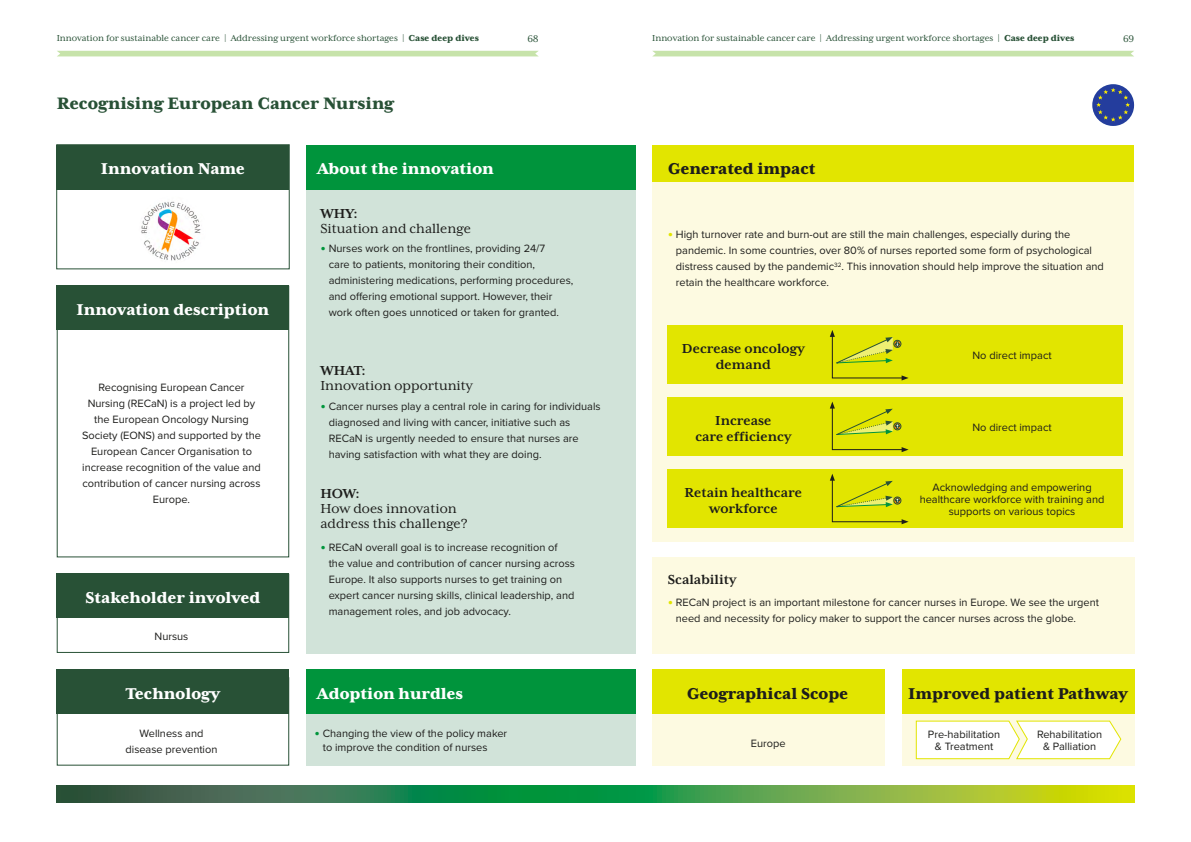
<style>
.page{position:relative;width:1191px;height:842px;background:#fff}
.page>*{position:absolute;margin:0;border:0;box-sizing:border-box;transform-origin:0 0}
.t1{font:800 19px "Mrs Eaves XL Serif OT";color:#285136}
.t2{font:800 18px "Mrs Eaves XL Serif OT";color:#fff}
.t3{font:800 18px "Mrs Eaves XL Serif OT";color:#1d1d1b}
.t4{font:700 15px/16px "Mrs Eaves XL Serif OT";color:#1d1d1b;text-align:center}
.t5{font:15px/15px "Mrs Eaves XL Serif OT";color:#1d1d1b}
.t6{font:11px/16px "Proxima Nova";color:#1d1d1b}
.t7{font:11px "Mrs Eaves XL Serif OT";color:#285136}
.t8{font:10px "Mrs Eaves XL Serif OT";color:#285136}
.s1{font-weight:800}
.s2{font-family:"Calibri";color:#00953b}
.s3{font-family:"Calibri";color:#e2e500}
</style>
<div class="page">
<div style="left:652px;top:708px;width:232px;height:57px;background:#fdfae1"></div>
<div style="left:901px;top:708px;width:233px;height:57px;background:#fdfae1"></div>
<div style="left:306px;top:709px;width:330px;height:56px;background:#d1e3d9"></div>
<div style="left:306px;top:181px;width:330px;height:472px;background:#d1e3d9"></div>
<svg style="left:57px;top:785px;width:1077px;height:17px;background:#529642"></svg>
<div style="left:652px;top:557px;width:482px;height:96px;background:#fdfae1"></div>
<div style="left:56px;top:144px;width:234px;height:125px;border:1px solid #285136"></div>
<div style="left:57px;top:51px;width:481px;height:5px;background:#c7e3aa"></div>
<div style="left:653px;top:51px;width:481px;height:5px;background:#c7e3aa"></div>
<div style="left:306px;top:145px;width:330px;height:44px;background:#00943c"></div>
<div style="left:57px;top:145px;width:232px;height:44px;background:#285136"></div>
<div style="left:57px;top:669px;width:232px;height:45px;background:#285136"></div>
<div style="left:306px;top:669px;width:330px;height:45px;background:#00943c"></div>
<div style="left:652px;top:145px;width:482px;height:44px;background:#e2e500"></div>
<div style="left:652px;top:669px;width:232px;height:45px;background:#e2e500"></div>
<div style="left:901px;top:669px;width:233px;height:45px;background:#e2e500"></div>
<svg style="left:915px;top:720px;width:207px;height:40px;background:#fcfceb"></svg>
<div style="left:652px;top:182px;width:482px;height:359px;background:#fdfae1"></div>
<div style="left:901px;top:469px;width:221px;height:59px;background:#e2e500"></div>
<div style="left:901px;top:397px;width:221px;height:59px;background:#e2e500"></div>
<div style="left:901px;top:325px;width:221px;height:59px;background:#e2e500"></div>
<div style="left:668px;top:397px;width:239px;height:59px;background:#e2e500"></div>
<div style="left:668px;top:469px;width:239px;height:59px;background:#e2e500"></div>
<div style="left:668px;top:325px;width:239px;height:59px;background:#e2e500"></div>
<svg style="left:829px;top:330px;width:79px;height:50px"></svg>
<svg style="left:829px;top:402px;width:79px;height:50px"></svg>
<svg style="left:829px;top:474px;width:79px;height:50px"></svg>
<div style="left:57px;top:574px;width:232px;height:79px;border:1px solid #285136"></div>
<div style="left:57px;top:574px;width:232px;height:44px;background:#285136"></div>
<div style="left:57px;top:286px;width:232px;height:271px;border:1px solid #285136"></div>
<div style="left:57px;top:286px;width:232px;height:44px;background:#285136"></div>
<img style="left:139px;top:196px;width:67px;height:67px;border-radius:34px">
<svg style="left:1092px;top:84px;width:42px;height:42px"></svg>
<p class="t8" style="left:57px;top:33px;width:424px">Innovation for sustainable cancer care | Addressing urgent workforce shortages | <span class="s1">Case deep dives</span></p>
<p class="t7" style="left:527px;top:33px;width:13px">68</p>
<p class="t8" style="left:652px;top:33px;width:424px">Innovation for sustainable cancer care | Addressing urgent workforce shortages | <span class="s1">Case deep dives</span></p>
<p class="t7" style="left:1123px;top:33px;width:13px">69</p>
<h1 class="t1" style="left:57px;top:93px;width:339px">Recognising European Cancer Nursing</h1>
<h2 class="t2" style="left:101px;top:159px;width:145px">Innovation Name</h2>
<h2 class="t2" style="left:317px;top:159px;width:178px">About the innovation</h2>
<h2 class="t2" style="left:77px;top:299px;width:194px">Innovation description</h2>
<p class="t6" style="left:82px;top:378px;width:180px;text-align:center">Recognising European Cancer<br>Nursing (RECaN) is a project led by the European Oncology Nursing<br>Society (EONS) and supported by the<br>European Cancer Organisation to increase recognition of the value and contribution of cancer nursing across<br>Europe.</p>
<h2 class="t2" style="left:85px;top:587px;width:176px">Stakeholder involved</h2>
<p class="t6" style="left:155px;top:628px;width:35px">Nursus</p>
<h3 class="t4" style="left:320px;top:206px;width:39px">WHY:</h3>
<h3 class="t5" style="left:320px;top:221px;width:152px">Situation and challenge</h3>
<p class="t6" style="left:329px;top:240px;width:246px;text-indent:-8px"><span class="s2">•</span> Nurses work on the frontlines, providing 24/7<br>care to patients, monitoring their condition, administering medications, performing procedures, and offering emotional support. However, their work often goes unnoticed or taken for granted.</p>
<h3 class="t4" style="left:320px;top:363px;width:47px">WHAT:</h3>
<h3 class="t5" style="left:320px;top:378px;width:154px">Innovation opportunity</h3>
<p class="t6" style="left:329px;top:397px;width:273px;text-indent:-8px"><span class="s2">•</span> Cancer nurses play a central role in caring for individuals diagnosed and living with cancer, initiative such as RECaN is urgently needed to ensure that nurses are having satisfaction with what they are doing.</p>
<h3 class="t4" style="left:320px;top:486px;width:41px">HOW:</h3>
<h3 class="t5" style="left:320px;top:501px;width:149px">How does innovation address this challenge?</h3>
<p class="t6" style="left:329px;top:539px;width:248px;text-indent:-8px"><span class="s2">•</span> RECaN overall goal is to increase recognition of the value and contribution of cancer nursing across Europe. It also supports nurses to get training on expert cancer nursing skills, clinical leadership, and management roles, and job advocacy.</p>
<h2 class="t2" style="left:126px;top:683px;width:96px">Technology</h2>
<h2 class="t2" style="left:317px;top:683px;width:148px">Adoption hurdles</h2>
<p class="t6" style="left:126px;top:725px;width:93px;text-align:center">Wellness and disease prevention</p>
<p class="t6" style="left:323px;top:725px;width:186px;line-height:14px;text-indent:-8px"><span class="s2">•</span> Changing the view of the policy maker to improve the condition of nurses</p>
<h2 class="t3" style="left:668px;top:159px;width:149px">Generated impact</h2>
<p class="t6" style="left:676px;top:226px;width:429px;text-indent:-8px"><span class="s3">•</span> High turnover rate and burn-out are still the main challenges, especially during the pandemic. In some countries, over 80% of nurses reported some form of psychological distress caused by the pandemic<sup>32</sup>. This innovation should help improve the situation and retain the healthcare workforce.</p>
<h3 class="t4" style="left:682px;top:340px;width:124px">Decrease oncology demand</h3>
<h3 class="t4" style="left:695px;top:412px;width:98px">Increase<br>care efficiency</h3>
<h3 class="t4" style="left:684px;top:485px;width:119px">Retain healthcare workforce</h3>
<h3 class="t4" style="left:668px;top:572px;width:70px">Scalability</h3>
<p class="t6" style="left:972px;top:346px;width:81px">No direct impact</p>
<p class="t6" style="left:972px;top:419px;width:81px">No direct impact</p>
<p class="t6" style="left:919px;top:481px;width:186px;line-height:12px;text-align:center">Acknowledging and empowering healthcare workforce with training and supports on various topics</p>
<p class="t6" style="left:676px;top:594px;width:425px;text-indent:-8px"><span class="s3">•</span> RECaN project is an important milestone for cancer nurses in Europe. We see the urgent need and necessity for policy maker to support the cancer nurses across the globe.</p>
<h2 class="t3" style="left:687px;top:683px;width:163px">Geographical Scope</h2>
<h2 class="t3" style="left:908px;top:683px;width:221px">Improved patient Pathway</h2>
<p class="t6" style="left:751px;top:735px;width:36px">Europe</p>
<p class="t6" style="left:928px;top:728px;width:74px;line-height:12px;text-align:center">Pre-habilitation &amp; Treatment</p>
<p class="t6" style="left:1037px;top:728px;width:67px;line-height:12px;text-align:center">Rehabilitation &amp; Palliation</p>
</div>
